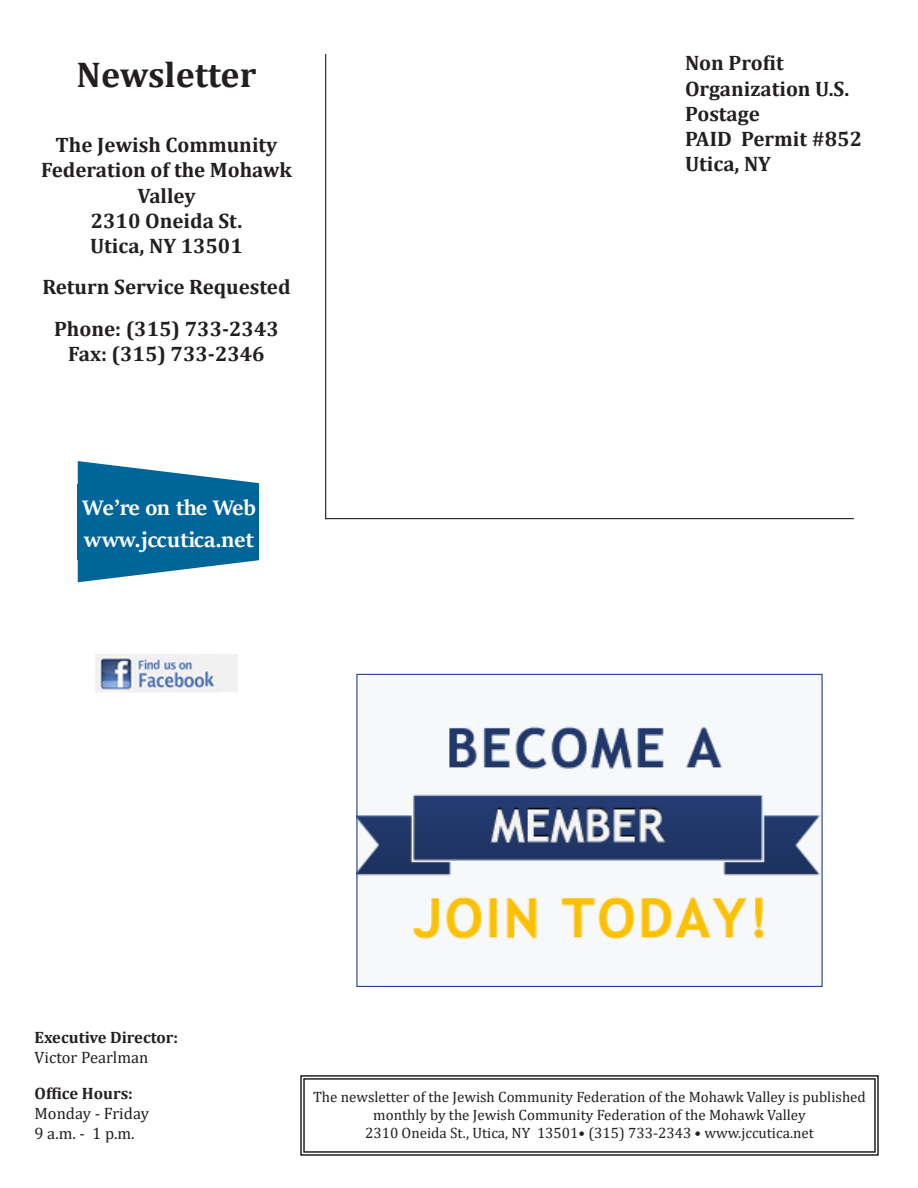
<style>
.page{position:relative;width:918px;height:1188px;background:#fff}
.page>*{position:absolute;margin:0;border:0;box-sizing:border-box;transform-origin:0 0}
.t1{font:700 36px "Cambria";color:#231f20}
.t2{font:700 23.7px/32.7px "Sitka Display";letter-spacing:-.01em;color:#fff}
.t3{font:700 21px/25.2px "Cambria";color:#231f20;text-align:center}
.t4{font:16.5px/19.8px "Cambria";color:#231f20}
.t5{font:700 16.5px/19.8px "Cambria";color:#231f20}
.t6{font:15px/18px "Cambria";color:#231f20;text-align:center}
.s1{font-weight:400}
.s2{font-weight:700}
</style>
<div class="page">
<hr style="left:325px;top:518px;width:529px;height:1px;background:#231f20">
<hr style="left:325px;top:54px;width:1px;height:465px;background:#231f20">
<svg style="left:78px;top:461px;width:181px;height:121px"></svg>
<div style="left:78px;top:484px;width:181px;height:76px;background:#069"></div>
<img style="left:96px;top:655px;width:141px;height:38px">
<img style="left:358px;top:726px;width:463px;height:214px">
<div style="left:356px;top:674px;width:467px;height:313px;border:1px solid #253f8e"></div>
<svg style="left:300px;top:1075px;width:579px;height:81px"></svg>
<div style="left:303px;top:1078px;width:573px;height:75px;border:1px solid #231f20"></div>
<p class="t1" style="left:77px;top:50px;width:181px">Newsletter</p>
<p class="t3" style="left:41px;top:132px;width:252px">The Jewish Community<br>Federation of the Mohawk<br>Valley<br>2310 Oneida St.<br>Utica, NY 13501</p>
<p class="t3" style="left:42px;top:274px;width:250px">Return Service Requested</p>
<p class="t3" style="left:54px;top:315px;width:226px">Phone: (315) 733-2343<br>Fax: (315) 733-2346</p>
<p class="t2" style="left:83px;top:490px;width:175px">We’re on the Web www.jccutica.net</p>
<p class="t3" style="left:685px;top:50px;width:179px;text-align:left">Non Profit<br>Organization U.S.<br>Postage<br>PAID Permit #852<br>Utica, NY</p>
<p class="t5" style="left:35px;top:1027px;width:145px">Executive Director:<br><span class="s1">Victor Pearlman</span></p>
<p class="t4" style="left:35px;top:1084px;width:116px"><span class="s2">Office Hours:<br></span>Monday - Friday<br>9 a.m. - 1 p.m.</p>
<p class="t6" style="left:313px;top:1088px;width:554px">The newsletter of the Jewish Community Federation of the Mohawk Valley is published monthly by the Jewish Community Federation of the Mohawk Valley<br>2310 Oneida St., Utica, NY 13501• (315) 733-2343 • www.jccutica.net</p>
</div>
